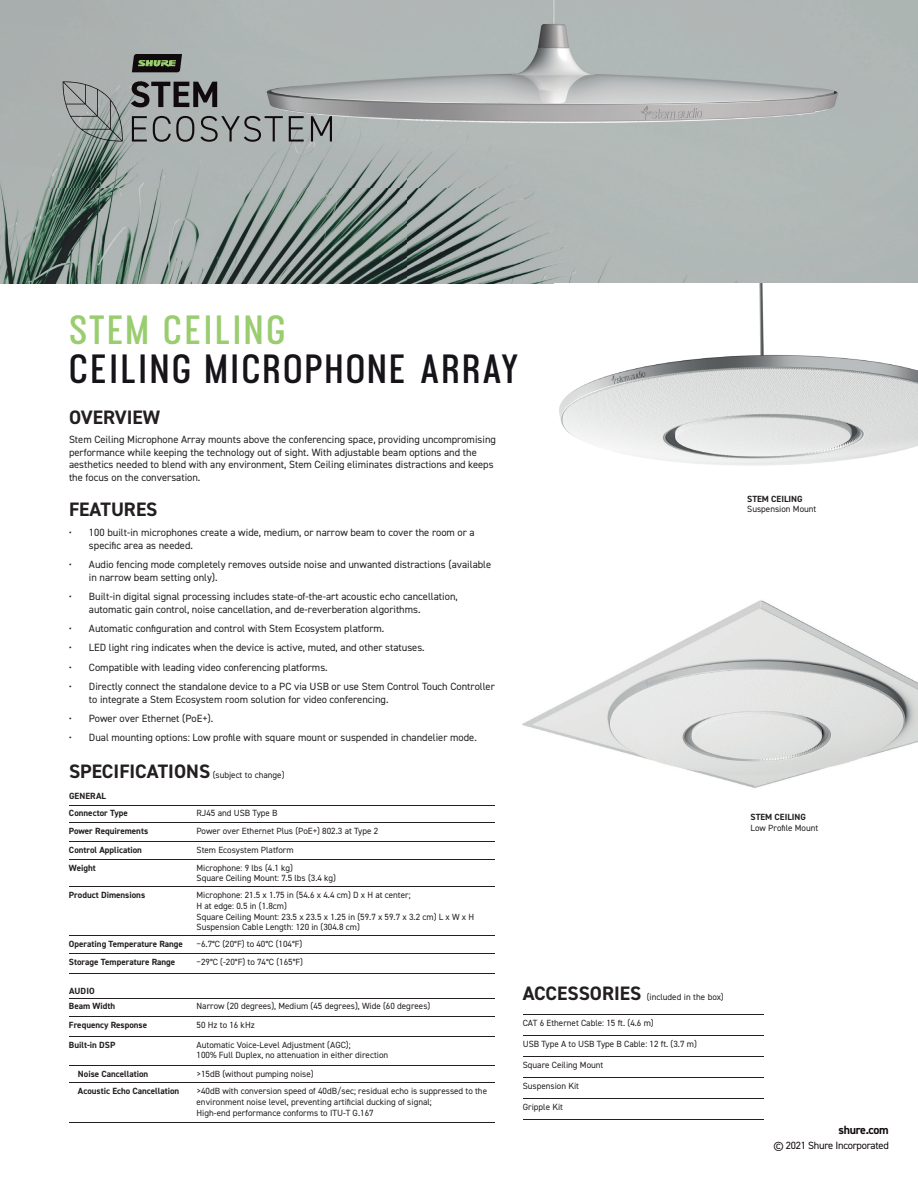
<style>
.page{position:relative;width:918px;height:1188px;background:#fff}
.page>*{position:absolute;margin:0;border:0;box-sizing:border-box;transform-origin:0 0}
.t1{font:700 36px "Ostrich Proper";letter-spacing:.04em;color:#161319}
.t2{font:700 36px "Ostrich Proper";letter-spacing:.025em;color:#99cd6f}
.t3{font:700 19.5px "DIN2014";color:#231f20}
.t4{font:700 12px "DIN2014";letter-spacing:-.025em;color:#110a0c}
.t5{font:10.5px/12.6px "DIN2014";color:#231f20}
.t6{font:10.5px "DIN2014";letter-spacing:-.025em;color:#110a0c}
.t7{font:9px/10.8px "DIN2014";color:#231f20}
.t8{font:700 9px/17.4px "DIN2014";color:#231f20}
.s1{font-weight:700;font-size:19.5px}
</style>
<div class="page">
<img style="left:0;top:0;width:918px;height:284px">
<img style="left:559px;top:284px;width:359px;height:182px">
<hr style="left:523px;top:1014px;width:241px;height:1px;background:#231f20">
<hr style="left:523px;top:1035px;width:241px;height:1px;background:#231f20">
<hr style="left:523px;top:1056px;width:241px;height:1px;background:#231f20">
<hr style="left:523px;top:1077px;width:241px;height:1px;background:#231f20">
<hr style="left:523px;top:1098px;width:241px;height:1px;background:#231f20">
<hr style="left:523px;top:1120px;width:241px;height:1px;background:#231f20">
<hr style="left:69px;top:805px;width:128px;height:1px;background:#231f20">
<hr style="left:197px;top:805px;width:298px;height:1px;background:#231f20">
<hr style="left:69px;top:822px;width:128px;height:1px;background:#231f20">
<hr style="left:197px;top:822px;width:298px;height:1px;background:#231f20">
<hr style="left:69px;top:998px;width:128px;height:1px;background:#231f20">
<hr style="left:197px;top:998px;width:298px;height:1px;background:#231f20">
<hr style="left:69px;top:1017px;width:128px;height:1px;background:#231f20">
<hr style="left:197px;top:1017px;width:298px;height:1px;background:#231f20">
<hr style="left:69px;top:1036px;width:128px;height:1px;background:#231f20">
<hr style="left:69px;top:1065px;width:128px;height:1px;background:#231f20">
<hr style="left:69px;top:1083px;width:128px;height:1px;background:#231f20">
<hr style="left:69px;top:1123px;width:128px;height:1px;background:#231f20">
<hr style="left:197px;top:1036px;width:298px;height:1px;background:#231f20">
<hr style="left:197px;top:1065px;width:298px;height:1px;background:#231f20">
<hr style="left:197px;top:1083px;width:298px;height:1px;background:#231f20">
<hr style="left:197px;top:1123px;width:298px;height:1px;background:#231f20">
<hr style="left:69px;top:841px;width:128px;height:1px;background:#231f20">
<hr style="left:197px;top:841px;width:298px;height:1px;background:#231f20">
<hr style="left:69px;top:859px;width:128px;height:1px;background:#231f20">
<hr style="left:197px;top:859px;width:298px;height:1px;background:#231f20">
<hr style="left:69px;top:886px;width:128px;height:1px;background:#231f20">
<hr style="left:197px;top:886px;width:298px;height:1px;background:#231f20">
<hr style="left:69px;top:935px;width:128px;height:1px;background:#231f20">
<hr style="left:197px;top:935px;width:298px;height:1px;background:#231f20">
<hr style="left:69px;top:953px;width:128px;height:1px;background:#231f20">
<hr style="left:197px;top:953px;width:298px;height:1px;background:#231f20">
<hr style="left:69px;top:973px;width:128px;height:1px;background:#231f20">
<hr style="left:197px;top:973px;width:298px;height:1px;background:#231f20">
<img style="left:523px;top:600px;width:395px;height:188px">
<svg style="left:131px;top:81px;width:86px;height:26px;background:#606060"></svg>
<svg style="left:132px;top:116px;width:15px;height:26px"></svg>
<svg style="left:153px;top:116px;width:41px;height:26px"></svg>
<svg style="left:200px;top:116px;width:83px;height:26px;background:#8e9292"></svg>
<svg style="left:289px;top:116px;width:15px;height:26px"></svg>
<svg style="left:311px;top:116px;width:21px;height:26px"></svg>
<svg style="left:62px;top:81px;width:61px;height:61px;background:#979d9c"></svg>
<svg style="left:132px;top:54px;width:50px;height:18px"></svg>
<h1 class="t2" style="left:69px;top:307px;width:219px">STEM CEILING</h1>
<h1 class="t1" style="left:69px;top:346px;width:453px">CEILING MICROPHONE ARRAY</h1>
<h2 class="t3" style="left:69px;top:404px;width:93px">OVERVIEW</h2>
<p class="t5" style="left:69px;top:433px;width:429px">Stem Ceiling Microphone Array mounts above the conferencing space, providing uncompromising performance while keeping the technology out of sight. With adjustable beam options and the aesthetics needed to blend with any environment, Stem Ceiling eliminates distractions and keeps the focus on the conversation.</p>
<h2 class="t3" style="left:69px;top:496px;width:90px">FEATURES</h2>
<p class="t5" style="left:89px;top:526px;width:387px;text-indent:-20px">• 100 built-in microphones create a wide, medium, or narrow beam to cover the room or a specific area as needed.</p>
<p class="t5" style="left:89px;top:558px;width:404px;text-indent:-20px">• Audio fencing mode completely removes outside noise and unwanted distractions (available in narrow beam setting only).</p>
<p class="t5" style="left:89px;top:590px;width:370px;text-indent:-20px">• Built-in digital signal processing includes state-of-the-art acoustic echo cancellation, automatic gain control, noise cancellation, and de-reverberation algorithms.</p>
<p class="t5" style="left:69px;top:622px;width:317px">• Automatic configuration and control with Stem Ecosystem platform.</p>
<p class="t5" style="left:69px;top:641px;width:358px">• LED light ring indicates when the device is active, muted, and other statuses.</p>
<p class="t5" style="left:69px;top:661px;width:261px">• Compatible with leading video conferencing platforms.</p>
<p class="t5" style="left:89px;top:680px;width:407px;text-indent:-20px">• Directly connect the standalone device to a PC via USB or use Stem Control Touch Controller to integrate a Stem Ecosystem room solution for video conferencing.</p>
<p class="t5" style="left:69px;top:712px;width:146px">• Power over Ethernet (PoE+).</p>
<p class="t5" style="left:69px;top:731px;width:410px">• Dual mounting options: Low profile with square mount or suspended in chandelier mode.</p>
<p class="t7" style="left:69px;top:770px;width:217px"><span class="s1">SPECIFICATIONS</span> (subject to change)</p>
<p class="t8" style="left:69px;top:787px;width:60px">GENERAL<br>Connector Type</p>
<p class="t7" style="left:197px;top:808px;width:83px">RJ45 and USB Type B</p>
<p class="t8" style="left:69px;top:822px;width:81px">Power Requirements</p>
<p class="t7" style="left:197px;top:825px;width:183px">Power over Ethernet Plus (PoE+) 802.3 at Type 2</p>
<p class="t8" style="left:69px;top:841px;width:75px">Control Application</p>
<p class="t7" style="left:197px;top:844px;width:99px">Stem Ecosystem Platform</p>
<p class="t8" style="left:69px;top:859px;width:28px">Weight</p>
<p class="t7" style="left:197px;top:862px;width:141px">Microphone: 9 lbs (4.1 kg)<br>Square Ceiling Mount: 7.5 lbs (3.4 kg)</p>
<p class="t8" style="left:69px;top:886px;width:78px">Product Dimensions</p>
<p class="t7" style="left:197px;top:889px;width:279px">Microphone: 21.5 x 1.75 in (54.6 x 4.4 cm) D x H at center;<br>H at edge: 0.5 in (1.8cm)<br>Square Ceiling Mount: 23.5 x 23.5 x 1.25 in (59.7 x 59.7 x 3.2 cm) L x W x H Suspension Cable Length: 120 in (304.8 cm)</p>
<p class="t8" style="left:69px;top:935px;width:116px">Operating Temperature Range</p>
<p class="t7" style="left:197px;top:938px;width:107px">−6.7°C (20°F) to 40°C (104°F)</p>
<p class="t8" style="left:69px;top:953px;width:108px">Storage Temperature Range</p>
<p class="t7" style="left:197px;top:956px;width:108px">−29°C (-20°F) to 74°C (165°F)</p>
<p class="t8" style="left:69px;top:983px;width:48px;line-height:15.6px">AUDIO<br>Beam Width</p>
<p class="t7" style="left:197px;top:1001px;width:235px">Narrow (20 degrees), Medium (45 degrees), Wide (60 degrees)</p>
<p class="t8" style="left:69px;top:1016px;width:80px">Frequency Response</p>
<p class="t7" style="left:197px;top:1020px;width:60px">50 Hz to 16 kHz</p>
<p class="t8" style="left:69px;top:1036px;width:48px">Built-in DSP</p>
<p class="t7" style="left:197px;top:1039px;width:193px">Automatic Voice-Level Adjustment (AGC);<br>100% Full Duplex, no attenuation in either direction</p>
<p class="t8" style="left:78px;top:1065px;width:72px">Noise Cancellation</p>
<p class="t7" style="left:197px;top:1068px;width:119px">&gt;15dB (without pumping noise)</p>
<p class="t8" style="left:78px;top:1082px;width:103px">Acoustic Echo Cancellation</p>
<p class="t7" style="left:197px;top:1086px;width:292px">&gt;40dB with conversion speed of 40dB/sec; residual echo is suppressed to the environment noise level, preventing artificial ducking of signal;<br>High-end performance conforms to ITU-T G.167</p>
<p class="t7" style="left:523px;top:992px;width:203px"><span class="s1">ACCESSORIES</span> (included in the box)</p>
<p class="t7" style="left:523px;top:1017px;width:133px">CAT 6 Ethernet Cable: 15 ft. (4.6 m)</p>
<p class="t7" style="left:523px;top:1038px;width:176px">USB Type A to USB Type B Cable: 12 ft. (3.7 m)</p>
<p class="t7" style="left:523px;top:1059px;width:82px">Square Ceiling Mount</p>
<p class="t7" style="left:523px;top:1080px;width:58px">Suspension Kit</p>
<p class="t7" style="left:523px;top:1102px;width:42px">Gripple Kit</p>
<p class="t8" style="left:747px;top:490px;width:57px">STEM CEILING</p>
<p class="t7" style="left:747px;top:504px;width:71px">Suspension Mount</p>
<p class="t8" style="left:751px;top:808px;width:57px">STEM CEILING</p>
<p class="t7" style="left:751px;top:823px;width:69px">Low Profile Mount</p>
<p class="t4" style="left:838px;top:1122px;width:52px">shure.com</p>
<p class="t6" style="left:773px;top:1138px;width:117px">© 2021 Shure Incorporated</p>
</div>
